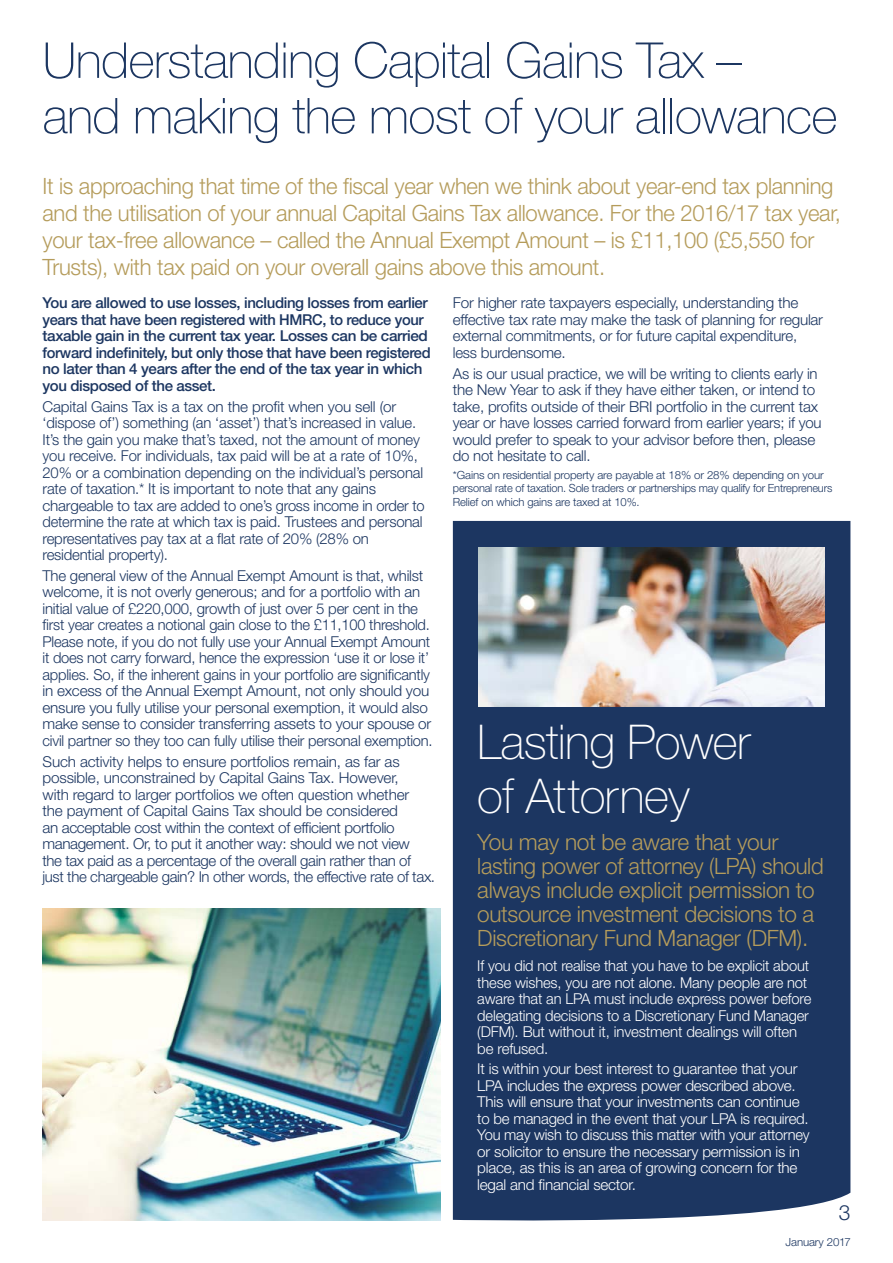
<style>
.page{position:relative;width:893px;height:1263px;background:#fff}
.page>*{position:absolute;margin:0;border:0;box-sizing:border-box;transform-origin:0 0}
.t1{font:100 49.5px/55.5px "Helvetica Neue LT Std";letter-spacing:-.015em;color:#1c3661}
.t2{font:100 48px/54px "Helvetica Neue LT Std";letter-spacing:-.015em;color:#fff}
.t3{font:300 22.5px/24px "Helvetica Neue LT Std";letter-spacing:-.015em;color:#b59c5b}
.t4{font:300 21px "Helvetica Neue LT Std";color:#1c3661}
.t5{font:300 15px/16.5px "Helvetica Neue LT Std";letter-spacing:-.015em;color:#1c3661}
.t6{font:300 15px/16.5px "Helvetica Neue LT Std";letter-spacing:-.015em;color:#fff}
.t7{font:500 15px/16.5px "Helvetica Neue LT Std";letter-spacing:-.025em;color:#1c3661}
.t8{font:300 11.25px/13.5px "Helvetica Neue LT Std";letter-spacing:-.01em;color:#1c3661}
</style>
<div class="page">
<div style="left:453px;top:521px;width:397px;height:700px;background:#1c3661"></div>
<img style="left:478px;top:548px;width:346px;height:158px">
<img style="left:43px;top:909px;width:397px;height:311px">
<h1 class="t1" style="left:43px;top:32px;width:797px">Understanding Capital Gains Tax –<br>and making the most of your allowance</h1>
<p class="t3" style="left:43px;top:172px;width:800px;line-height:27px">It is approaching that time of the fiscal year when we think about year-end tax planning and the utilisation of your annual Capital Gains Tax allowance. For the 2016/17 tax year, your tax-free allowance – called the Annual Exempt Amount – is £11,100 (£5,550 for Trusts), with tax paid on your overall gains above this amount.</p>
<p class="t7" style="left:43px;top:295px;width:390px">You are allowed to use losses, including losses from earlier years that have been registered with HMRC, to reduce your taxable gain in the current tax year. Losses can be carried forward indefinitely, but only those that have been registered no later than 4 years after the end of the tax year in which you disposed of the asset.</p>
<p class="t5" style="left:43px;top:398px;width:384px">Capital Gains Tax is a tax on the profit when you sell (or ‘dispose of’) something (an ‘asset’) that’s increased in value.<br>It’s the gain you make that’s taxed, not the amount of money you receive. For individuals, tax paid will be at a rate of 10%, 20% or a combination depending on the individual’s personal rate of taxation.* It is important to note that any gains chargeable to tax are added to one’s gross income in order to determine the rate at which tax is paid. Trustees and personal representatives pay tax at a flat rate of 20% (28% on residential property).</p>
<p class="t5" style="left:43px;top:567px;width:392px">The general view of the Annual Exempt Amount is that, whilst welcome, it is not overly generous; and for a portfolio with an initial value of £220,000, growth of just over 5 per cent in the first year creates a notional gain close to the £11,100 threshold.<br>Please note, if you do not fully use your Annual Exempt Amount it does not carry forward, hence the expression ‘use it or lose it’ applies. So, if the inherent gains in your portfolio are significantly in excess of the Annual Exempt Amount, not only should you ensure you fully utilise your personal exemption, it would also make sense to consider transferring assets to your spouse or civil partner so they too can fully utilise their personal exemption.</p>
<p class="t5" style="left:43px;top:753px;width:394px">Such activity helps to ensure portfolios remain, as far as possible, unconstrained by Capital Gains Tax. However,<br>with regard to larger portfolios we often question whether<br>the payment of Capital Gains Tax should be considered<br>an acceptable cost within the context of efficient portfolio management. Or, to put it another way: should we not view<br>the tax paid as a percentage of the overall gain rather than of just the chargeable gain? In other words, the effective rate of tax.</p>
<p class="t5" style="left:453px;top:294px;width:372px">For higher rate taxpayers especially, understanding the effective tax rate may make the task of planning for regular external commitments, or for future capital expenditure, less burdensome.</p>
<p class="t5" style="left:453px;top:365px;width:370px">As is our usual practice, we will be writing to clients early in the New Year to ask if they have either taken, or intend to take, profits outside of their BRI portfolio in the current tax year or have losses carried forward from earlier years; if you would prefer to speak to your advisor before then, please do not hesitate to call.</p>
<p class="t8" style="left:453px;top:468px;width:381px">*Gains on residential property are payable at 18% or 28% depending on your personal rate of taxation. Sole traders or partnerships may qualify for Entrepreneurs<br>Relief on which gains are taxed at 10%.</p>
<h2 class="t2" style="left:477px;top:715px;width:275px">Lasting Power of Attorney</h2>
<h3 class="t3" style="left:477px;top:830px;width:348px">You may not be aware that your lasting power of attorney (LPA) should always include explicit permission to outsource investment decisions to a Discretionary Fund Manager (DFM).</h3>
<p class="t6" style="left:477px;top:957px;width:336px">If you did not realise that you have to be explicit about these wishes, you are not alone. Many people are not aware that an LPA must include express power before delegating decisions to a Discretionary Fund Manager (DFM). But without it, investment dealings will often be refused.</p>
<p class="t6" style="left:477px;top:1060px;width:334px">It is within your best interest to guarantee that your LPA includes the express power described above.<br>This will ensure that your investments can continue to be managed in the event that your LPA is required.<br>You may wish to discuss this matter with your attorney or solicitor to ensure the necessary permission is in place, as this is an area of growing concern for the legal and financial sector.</p>
<h3 class="t4" style="left:839px;top:1200px;width:13px">3</h3>
<p class="t8" style="left:786px;top:1235px;width:67px">January 2017</p>
</div>
